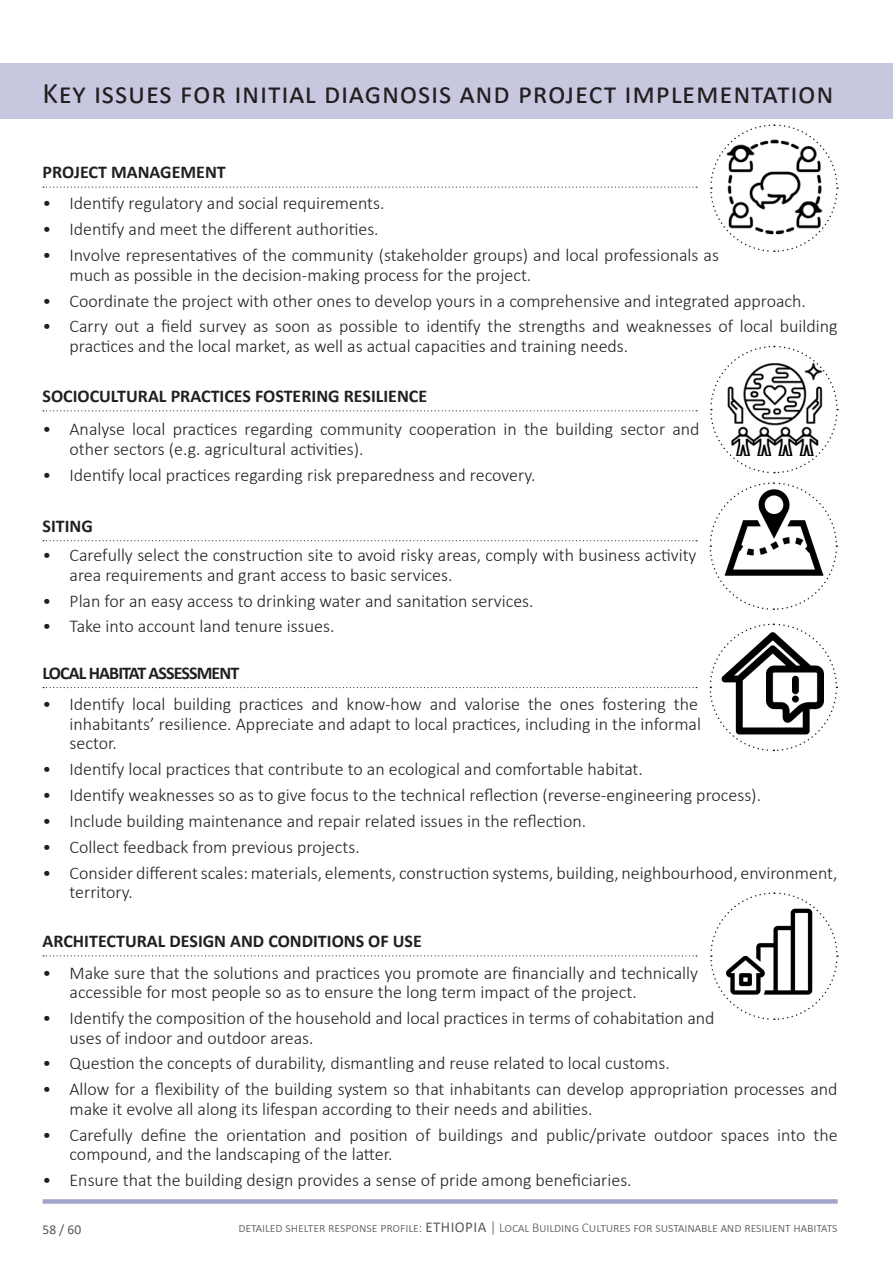
<style>
.page{position:relative;width:893px;height:1263px;background:#fff}
.page>*{position:absolute;margin:0;border:0;box-sizing:border-box;transform-origin:0 0}
.Titre{font:30px "Calibri";letter-spacing:.025em;color:#231f20}
.texte{font:300 18px/19.5px "Calibri";color:#231f20}
.Sous_titre_2{font:700 18px "Calibri";color:#231f20}
.Sous_titre_2-2{font:700 18px "Calibri";letter-spacing:-.05em;color:#231f20}
.t1{font:300 13.5px "Calibri";letter-spacing:-.01em;color:#57585a}
.t2{font:13.5px "Calibri";color:#57585a}
.s1{font-weight:400;font-size:15px}
.s2{font-size:15px}
</style>
<div class="page">
<div style="left:0;top:64px;width:893px;height:55px;background:#c7c7e0"></div>
<div style="left:43px;top:1199px;width:795px;height:5px;background:#a3a3cb"></div>
<svg style="left:709px;top:623px;width:129px;height:129px"></svg>
<svg style="left:709px;top:482px;width:129px;height:128px"></svg>
<svg style="left:710px;top:345px;width:128px;height:129px"></svg>
<svg style="left:710px;top:124px;width:128px;height:128px"></svg>
<svg style="left:710px;top:892px;width:128px;height:128px"></svg>
<svg style="left:43px;top:540px;width:654px;height:1px"></svg>
<svg style="left:43px;top:187px;width:654px;height:1px"></svg>
<svg style="left:43px;top:687px;width:654px;height:1px"></svg>
<svg style="left:43px;top:410px;width:654px;height:1px"></svg>
<svg style="left:43px;top:955px;width:654px;height:1px"></svg>
<p class="Titre" style="left:43px;top:72px;width:793px">Key issues for initial diagnosis and project implementation</p>
<p class="Sous_titre_2" style="left:43px;top:159px;width:185px">PROJECT MANAGEMENT</p>
<p class="texte" style="left:43px;top:194px;width:344px">• Identify regulatory and social requirements.</p>
<p class="texte" style="left:43px;top:219px;width:338px">• Identify and meet the different authorities.</p>
<p class="texte" style="left:70px;top:245px;width:651px;text-indent:-27px">• Involve representatives of the community (stakeholder groups) and local professionals as much as possible in the decision-making process for the project.</p>
<p class="texte" style="left:43px;top:291px;width:765px">• Coordinate the project with other ones to develop yours in a comprehensive and integrated approach.</p>
<p class="texte" style="left:70px;top:317px;width:770px;text-indent:-27px">• Carry out a field survey as soon as possible to identify the strengths and weaknesses of local building practices and the local market, as well as actual capacities and training needs.</p>
<p class="Sous_titre_2" style="left:43px;top:383px;width:386px">SOCIOCULTURAL PRACTICES FOSTERING RESILIENCE</p>
<p class="texte" style="left:70px;top:419px;width:632px;text-indent:-27px">• Analyse local practices regarding community cooperation in the building sector and other sectors (e.g. agricultural activities).</p>
<p class="texte" style="left:43px;top:465px;width:495px">• Identify local practices regarding risk preparedness and recovery.</p>
<p class="Sous_titre_2" style="left:43px;top:513px;width:52px">SITING</p>
<p class="texte" style="left:70px;top:545px;width:628px;text-indent:-27px">• Carefully select the construction site to avoid risky areas, comply with business activity area requirements and grant access to basic services.</p>
<p class="texte" style="left:43px;top:591px;width:493px">• Plan for an easy access to drinking water and sanitation services.</p>
<p class="texte" style="left:43px;top:616px;width:293px">• Take into account land tenure issues.</p>
<p class="Sous_titre_2-2" style="left:43px;top:660px;width:198px">LOCAL HABITAT ASSESSMENT</p>
<p class="texte" style="left:70px;top:694px;width:633px;text-indent:-27px">• Identify local building practices and know-how and valorise the ones fostering the inhabitants’ resilience. Appreciate and adapt to local practices, including in the informal sector.</p>
<p class="texte" style="left:43px;top:759px;width:602px">• Identify local practices that contribute to an ecological and comfortable habitat.</p>
<p class="texte" style="left:43px;top:785px;width:720px">• Identify weaknesses so as to give focus to the technical reflection (reverse-engineering process).</p>
<p class="texte" style="left:43px;top:811px;width:545px">• Include building maintenance and repair related issues in the reflection.</p>
<p class="texte" style="left:43px;top:837px;width:319px">• Collect feedback from previous projects.</p>
<p class="texte" style="left:70px;top:863px;width:769px;text-indent:-27px">• Consider different scales: materials, elements, construction systems, building, neighbourhood, environment, territory.</p>
<p class="Sous_titre_2" style="left:43px;top:928px;width:381px">ARCHITECTURAL DESIGN AND CONDITIONS OF USE</p>
<p class="texte" style="left:70px;top:963px;width:630px;text-indent:-27px">• Make sure that the solutions and practices you promote are financially and technically accessible for most people so as to ensure the long term impact of the project.</p>
<p class="texte" style="left:70px;top:1008px;width:646px;text-indent:-27px">• Identify the composition of the household and local practices in terms of cohabitation and uses of indoor and outdoor areas.</p>
<p class="texte" style="left:43px;top:1053px;width:629px">• Question the concepts of durability, dismantling and reuse related to local customs.</p>
<p class="texte" style="left:70px;top:1079px;width:769px;text-indent:-27px">• Allow for a flexibility of the building system so that inhabitants can develop appropriation processes and make it evolve all along its lifespan according to their needs and abilities.</p>
<p class="texte" style="left:70px;top:1125px;width:769px;text-indent:-27px">• Carefully define the orientation and position of buildings and public/private outdoor spaces into the compound, and the landscaping of the latter.</p>
<p class="texte" style="left:43px;top:1170px;width:591px">• Ensure that the building design provides a sense of pride among beneficiaries.</p>
<p class="t2" style="left:43px;top:1220px;width:40px">58 / 60</p>
<p class="t1" style="left:238px;top:1219px;width:601px">detailed shelter response profile: <span class="s1">ETHIOPIA</span> <span class="s2">|</span> Local Building Cultures for sustainable and resilient habitats</p>
</div>
